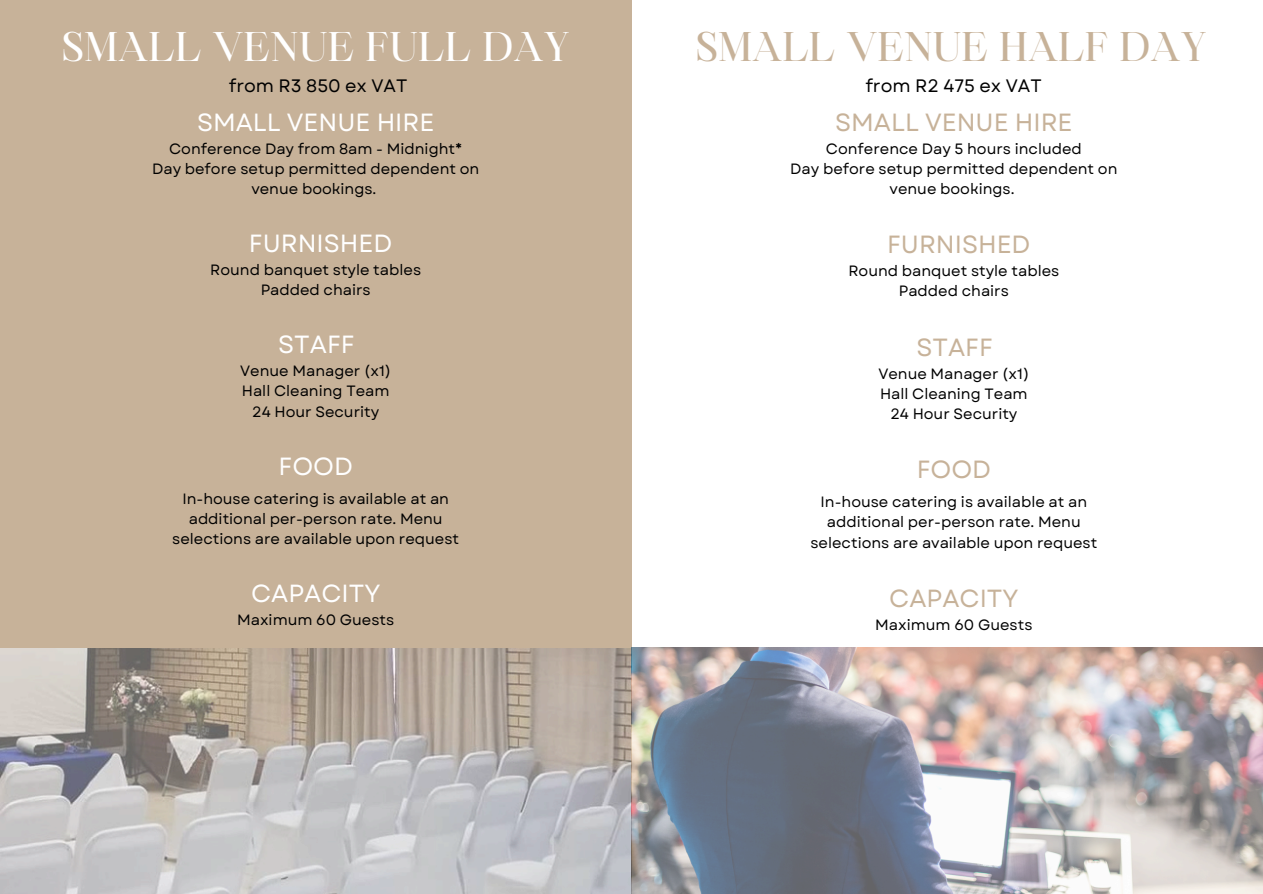
<style>
.page{position:relative;width:1263px;height:894px;background:#fff}
.page>*{position:absolute;margin:0;border:0;box-sizing:border-box;transform-origin:0 0}
.t1{font:39.75px "Maharlika";color:#fff}
.t2{font:39.75px "Maharlika";color:#c7b299}
.t3{font:24.75px "Garet";color:#fff}
.t4{font:24.75px "Garet";color:#c7b299}
.t5{font:18px "Garet";color:#000}
.t6{font:14.85px/20.2px "Garet";color:#000;text-align:center}
</style>
<div class="page">
<img style="left:0;top:647px;width:631px;height:246px">
<div style="left:0;top:0;width:631px;height:647px;background:#c7b299"></div>
<img style="left:631px;top:647px;width:632px;height:246px">
<h1 class="t1" style="left:62px;top:30px;width:509px">SMALL VENUE FULL DAY</h1>
<h3 class="t2" style="left:696px;top:30px;width:512px">SMALL VENUE HALF DAY</h3>
<h2 class="t5" style="left:229px;top:72px;width:180px">from R3 850 ex VAT</h2>
<p class="t5" style="left:865px;top:72px;width:178px">from R2 475 ex VAT</p>
<p class="t3" style="left:197px;top:104px;width:239px">SMALL VENUE HIRE</p>
<h2 class="t6" style="left:169px;top:138px;width:295px">Conference Day from 8am - Midnight*</h2>
<p class="t6" style="left:152px;top:158px;width:329px">Day before setup permitted dependent on venue bookings.</p>
<p class="t4" style="left:835px;top:104px;width:239px">SMALL VENUE HIRE</p>
<h2 class="t6" style="left:826px;top:138px;width:258px">Conference Day 5 hours included</h2>
<p class="t6" style="left:790px;top:158px;width:329px">Day before setup permitted dependent on venue bookings.</p>
<p class="t3" style="left:249px;top:226px;width:145px">FURNISHED</p>
<p class="t6" style="left:210px;top:259px;width:212px">Round banquet style tables</p>
<h2 class="t6" style="left:261px;top:280px;width:112px">Padded chairs</h2>
<p class="t3" style="left:278px;top:327px;width:78px">STAFF</p>
<h1 class="t6" style="left:240px;top:361px;width:152px">Venue Manager (x1)</h1>
<h3 class="t6" style="left:242px;top:381px;width:149px">Hall Cleaning Team</h3>
<h2 class="t6" style="left:252px;top:401px;width:129px">24 Hour Security</h2>
<p class="t3" style="left:278px;top:448px;width:76px">FOOD</p>
<h2 class="t6" style="left:172px;top:488px;width:288px">In-house catering is available at an additional per-person rate. Menu selections are available upon request</h2>
<p class="t3" style="left:251px;top:575px;width:131px">CAPACITY</p>
<h2 class="t6" style="left:237px;top:609px;width:159px">Maximum 60 Guests</h2>
<p class="t4" style="left:887px;top:227px;width:145px">FURNISHED</p>
<h2 class="t6" style="left:848px;top:261px;width:212px">Round banquet style tables</h2>
<p class="t6" style="left:899px;top:281px;width:112px">Padded chairs</p>
<p class="t4" style="left:916px;top:329px;width:78px">STAFF</p>
<p class="t6" style="left:878px;top:363px;width:152px">Venue Manager (x1)</p>
<h2 class="t6" style="left:880px;top:383px;width:149px">Hall Cleaning Team</h2>
<p class="t6" style="left:890px;top:403px;width:129px">24 Hour Security</p>
<p class="t4" style="left:917px;top:452px;width:76px">FOOD</p>
<h2 class="t6" style="left:810px;top:491px;width:288px">In-house catering is available at an additional per-person rate. Menu selections are available upon request</h2>
<p class="t4" style="left:889px;top:580px;width:131px">CAPACITY</p>
<p class="t6" style="left:875px;top:614px;width:159px">Maximum 60 Guests</p>
</div>
